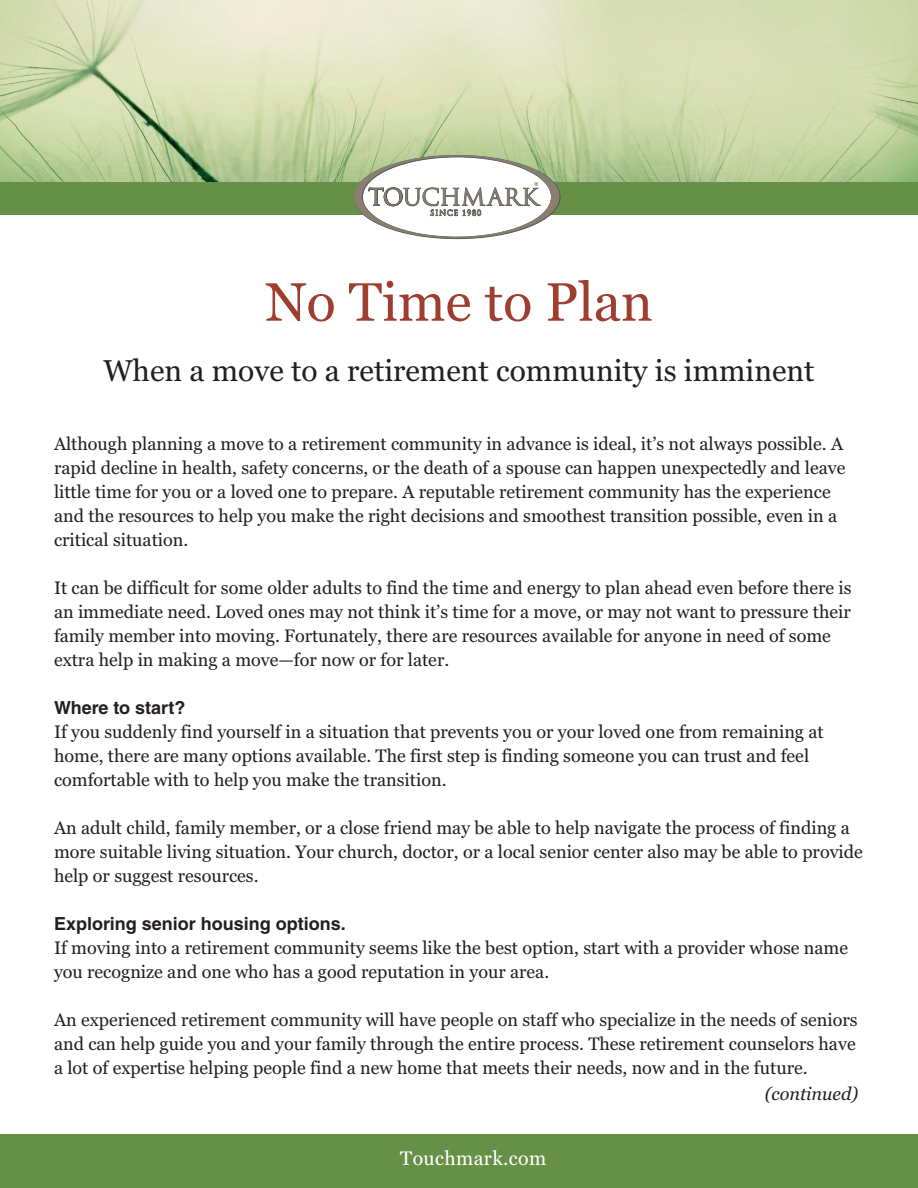
<style>
.page{position:relative;width:918px;height:1188px;background:#fff}
.page>*{position:absolute;margin:0;border:0;box-sizing:border-box;transform-origin:0 0}
.t1{font:54px "Georgia";color:#9e3e2f}
.t2{font:30px "Georgia";color:#231f20}
.t3{font:19.5px "Georgia";letter-spacing:.02em;color:#fff}
.t4{font:18px/24px "Georgia";color:#231f20}
.t5{font:700 18px "Helvetica LT Std";color:#231f20}
.t6{font:italic 18px "Georgia";color:#231f20}
</style>
<div class="page">
<img style="left:0;top:0;width:918px;height:182px">
<div style="left:0;top:1134px;width:918px;height:54px;background:#669046"></div>
<div style="left:0;top:182px;width:918px;height:33px;background:#669046"></div>
<svg style="left:353px;top:155px;width:208px;height:84px"></svg>
<p class="t1" style="left:265px;top:269px;width:389px">No Time to Plan</p>
<p class="t2" style="left:103px;top:352px;width:713px">When a move to a retirement community is imminent</p>
<p class="t4" style="left:54px;top:432px;width:793px">Although planning a move to a retirement community in advance is ideal, it’s not always possible. A rapid decline in health, safety concerns, or the death of a spouse can happen unexpectedly and leave little time for you or a loved one to prepare. A reputable retirement community has the experience and the resources to help you make the right decisions and smoothest transition possible, even in a critical situation.</p>
<p class="t4" style="left:54px;top:576px;width:799px">It can be difficult for some older adults to find the time and energy to plan ahead even before there is an immediate need. Loved ones may not think it’s time for a move, or may not want to pressure their family member into moving. Fortunately, there are resources available for anyone in need of some extra help in making a move—for now or for later.</p>
<p class="t5" style="left:54px;top:696px;width:133px">Where to start?</p>
<p class="t4" style="left:54px;top:720px;width:771px">If you suddenly find yourself in a situation that prevents you or your loved one from remaining at home, there are many options available. The first step is finding someone you can trust and feel comfortable with to help you make the transition.</p>
<p class="t4" style="left:54px;top:816px;width:810px">An adult child, family member, or a close friend may be able to help navigate the process of finding a more suitable living situation. Your church, doctor, or a local senior center also may be able to provide help or suggest resources.</p>
<p class="t5" style="left:54px;top:912px;width:293px">Exploring senior housing options.</p>
<p class="t4" style="left:54px;top:936px;width:796px">If moving into a retirement community seems like the best option, start with a provider whose name you recognize and one who has a good reputation in your area.</p>
<p class="t4" style="left:54px;top:1008px;width:805px;text-align:justify">An experienced retirement community will have people on staff who specialize in the needs of seniors and can help guide you and your family through the entire process. These retirement counselors have a lot of expertise helping people find a new home that meets their needs, now and in the future.</p>
<p class="t3" style="left:400px;top:1147px;width:147px">Touchmark.com</p>
<p class="t6" style="left:765px;top:1082px;width:95px">(continued)</p>
</div>
